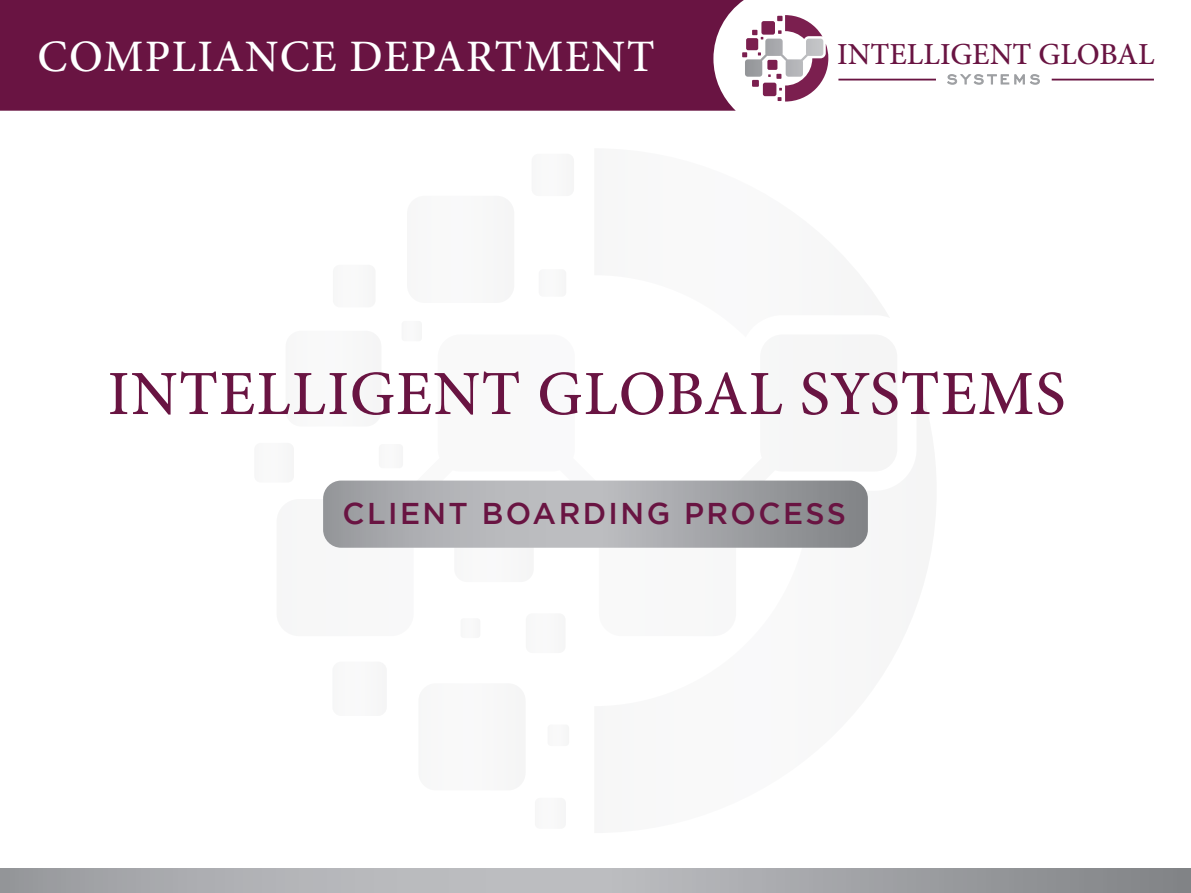
<style>
.page{position:relative;width:1191px;height:893px;background:#fff}
.page>*{position:absolute;margin:0;border:0;box-sizing:border-box;transform-origin:0 0}
.t1{font:500 63px "Minion Pro";letter-spacing:.02em;color:#691442}
.t2{font:500 45px "Minion Pro";letter-spacing:.03em;color:#fff}
.t3{font:500 30.6px "Minion Pro";color:#691442}
.t4{font:500 30px "Gotham";letter-spacing:.08em;color:#691442}
</style>
<div class="page">
<div style="left:401px;top:321px;width:21px;height:20px;background:#f8f8f8;border-radius:3px"></div>
<div style="left:254px;top:443px;width:40px;height:40px;background:#f8f8f8;border-radius:6px"></div>
<div style="left:285px;top:331px;width:96px;height:96px;background:#f8f8f8;border-radius:16px"></div>
<div style="left:407px;top:196px;width:107px;height:107px;background:#f8f8f8;border-radius:18px"></div>
<div style="left:531px;top:154px;width:43px;height:42px;background:#f8f8f8;border-radius:7px"></div>
<div style="left:538px;top:269px;width:28px;height:28px;background:#f8f8f8;border-radius:5px"></div>
<div style="left:333px;top:265px;width:42px;height:42px;background:#f8f8f8;border-radius:7px"></div>
<div style="left:547px;top:724px;width:22px;height:22px;background:#f8f8f9;border-radius:4px"></div>
<div style="left:535px;top:798px;width:31px;height:31px;background:#f8f8f8;border-radius:5px"></div>
<div style="left:332px;top:662px;width:55px;height:54px;background:#f8f8f8;border-radius:9px"></div>
<div style="left:526px;top:613px;width:39px;height:40px;background:#f8f8f8;border-radius:6px"></div>
<div style="left:418px;top:683px;width:107px;height:107px;background:#f8f8f8;border-radius:18px"></div>
<div style="left:460px;top:618px;width:20px;height:20px;background:#f8f8f8;border-radius:3px"></div>
<div style="left:0;top:0;width:744px;height:111px;background:#691442"></div>
<svg style="left:947px;top:74px;width:77px;height:11px"></svg>
<svg style="left:1030px;top:74px;width:9px;height:11px"></svg>
<hr style="left:1051px;top:79px;width:103px;height:2px;background:#691442">
<hr style="left:838px;top:79px;width:98px;height:2px;background:#691442">
<svg style="left:742px;top:15px;width:86px;height:87px"></svg>
<svg style="left:323px;top:481px;width:545px;height:67px"></svg>
<svg style="left:0;top:869px;width:1191px;height:24px"></svg>
<p class="t2" style="left:37px;top:26px;width:619px">COMPLIANCE DEPARTMENT</p>
<p class="t3" style="left:837px;top:33px;width:319px">INTELLIGENT GLOBAL</p>
<p class="t1" style="left:108px;top:351px;width:959px">INTELLIGENT GLOBAL SYSTEMS</p>
<p class="t4" style="left:342px;top:497px;width:505px">CLIENT BOARDING PROCESS</p>
</div>
